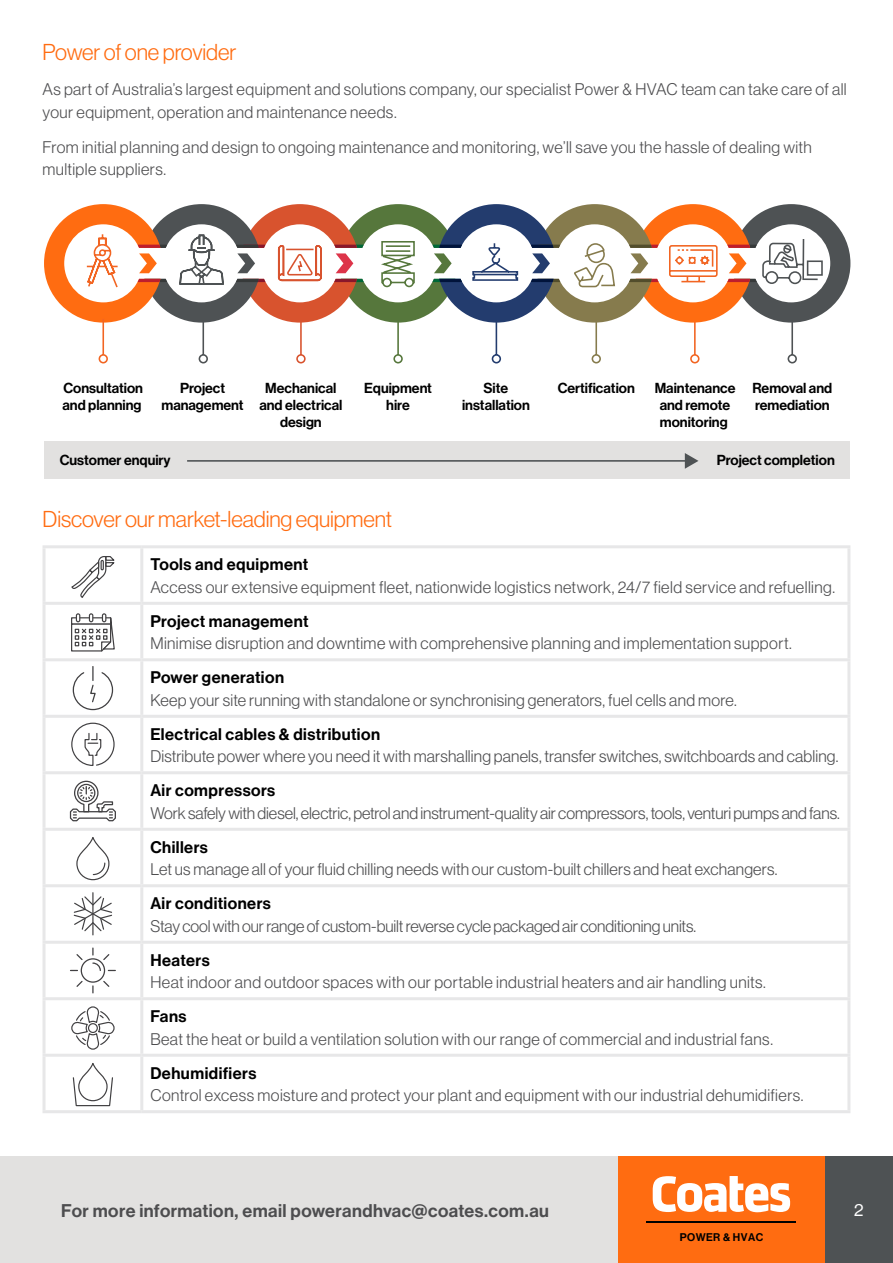
<style>
.page{position:relative;width:893px;height:1263px;background:#fff}
.page>*{position:absolute;margin:0;border:0;box-sizing:border-box;transform-origin:0 0}
.t1{font:22.5px "N Haas Grotesk DS Pro 45 Lt";letter-spacing:-.005em;color:#ff6c11}
.t2{font:18px "N Haas Grotesk DS Pro 65 Md";letter-spacing:.025em;color:#4d4d4f}
.t3{font:16.5px/22.5px "N Haas Grotesk DS Pro 45 Lt";letter-spacing:.02em;color:#4d4d4f}
.t4{font:16.5px "N Haas Grotesk DS Pro 45 Lt";letter-spacing:-.005em;color:#4d4d4f}
.t5{font:16.5px "N Haas Grotesk DS Pro 65 Md";letter-spacing:.03em;color:#000}
.t6{font:16.5px "N Haas Grotesk DS Pro 55 Rg";color:#fff}
.t7{font:14.25px/17.1px "N Haas Grotesk DS Pro 65 Md";color:#000;text-align:center}
.t8{font:10.95px "N Haas Grotesk DS Pro 65 Md";letter-spacing:.04em;color:#000}
</style>
<div class="page">
<div style="left:618px;top:1157px;width:207px;height:106px;background:#ff6c11"></div>
<div style="left:0;top:1157px;width:618px;height:106px;background:#e2e1e0"></div>
<div style="left:825px;top:1157px;width:68px;height:106px;background:#4e5254"></div>
<hr style="left:647px;top:1221px;width:149px;height:2px;background:#000">
<svg style="left:653px;top:1176px;width:137px;height:36px"></svg>
<div style="left:44px;top:442px;width:806px;height:37px;background:#e2e1e0"></div>
<hr style="left:187px;top:460px;width:500px;height:2px;background:#4e5254">
<svg style="left:685px;top:453px;width:13px;height:16px"></svg>
<svg style="left:44px;top:204px;width:806px;height:160px"></svg>
<hr style="left:43px;top:545px;width:99px;height:3px;background:#e7e7e8">
<hr style="left:43px;top:548px;width:3px;height:54px;background:#e7e7e8">
<hr style="left:142px;top:545px;width:708px;height:3px;background:#e7e7e8">
<hr style="left:140px;top:548px;width:3px;height:54px;background:#e7e7e8">
<hr style="left:847px;top:548px;width:3px;height:54px;background:#e7e7e8">
<hr style="left:43px;top:602px;width:99px;height:3px;background:#e7e7e8">
<hr style="left:43px;top:605px;width:3px;height:53px;background:#e7e7e8">
<hr style="left:142px;top:602px;width:708px;height:3px;background:#e7e7e8">
<hr style="left:140px;top:605px;width:3px;height:53px;background:#e7e7e8">
<hr style="left:847px;top:605px;width:3px;height:53px;background:#e7e7e8">
<hr style="left:43px;top:658px;width:99px;height:3px;background:#e7e7e8">
<hr style="left:43px;top:661px;width:3px;height:54px;background:#e7e7e8">
<hr style="left:142px;top:658px;width:708px;height:3px;background:#e7e7e8">
<hr style="left:140px;top:661px;width:3px;height:54px;background:#e7e7e8">
<hr style="left:847px;top:661px;width:3px;height:54px;background:#e7e7e8">
<hr style="left:43px;top:715px;width:99px;height:3px;background:#e7e7e8">
<hr style="left:43px;top:718px;width:3px;height:53px;background:#e7e7e8">
<hr style="left:142px;top:715px;width:708px;height:3px;background:#e7e7e8">
<hr style="left:140px;top:718px;width:3px;height:53px;background:#e7e7e8">
<hr style="left:847px;top:718px;width:3px;height:53px;background:#e7e7e8">
<hr style="left:43px;top:771px;width:99px;height:3px;background:#e7e7e8">
<hr style="left:43px;top:774px;width:3px;height:54px;background:#e7e7e8">
<hr style="left:142px;top:771px;width:708px;height:3px;background:#e7e7e8">
<hr style="left:140px;top:774px;width:3px;height:54px;background:#e7e7e8">
<hr style="left:847px;top:774px;width:3px;height:54px;background:#e7e7e8">
<hr style="left:43px;top:828px;width:99px;height:3px;background:#e7e7e8">
<hr style="left:43px;top:831px;width:3px;height:53px;background:#e7e7e8">
<hr style="left:142px;top:828px;width:708px;height:3px;background:#e7e7e8">
<hr style="left:140px;top:831px;width:3px;height:53px;background:#e7e7e8">
<hr style="left:847px;top:831px;width:3px;height:53px;background:#e7e7e8">
<hr style="left:43px;top:884px;width:99px;height:3px;background:#e7e7e8">
<hr style="left:43px;top:887px;width:3px;height:54px;background:#e7e7e8">
<hr style="left:142px;top:884px;width:708px;height:3px;background:#e7e7e8">
<hr style="left:140px;top:887px;width:3px;height:54px;background:#e7e7e8">
<hr style="left:847px;top:887px;width:3px;height:54px;background:#e7e7e8">
<hr style="left:43px;top:941px;width:99px;height:3px;background:#e7e7e8">
<hr style="left:43px;top:944px;width:3px;height:53px;background:#e7e7e8">
<hr style="left:142px;top:941px;width:708px;height:3px;background:#e7e7e8">
<hr style="left:140px;top:944px;width:3px;height:53px;background:#e7e7e8">
<hr style="left:847px;top:944px;width:3px;height:53px;background:#e7e7e8">
<hr style="left:43px;top:997px;width:99px;height:3px;background:#e7e7e8">
<hr style="left:43px;top:1000px;width:3px;height:54px;background:#e7e7e8">
<hr style="left:142px;top:997px;width:708px;height:3px;background:#e7e7e8">
<hr style="left:140px;top:1000px;width:3px;height:54px;background:#e7e7e8">
<hr style="left:847px;top:1000px;width:3px;height:54px;background:#e7e7e8">
<hr style="left:43px;top:1054px;width:99px;height:3px;background:#e7e7e8">
<hr style="left:43px;top:1057px;width:3px;height:53px;background:#e7e7e8">
<hr style="left:142px;top:1054px;width:708px;height:3px;background:#e7e7e8">
<hr style="left:140px;top:1057px;width:3px;height:53px;background:#e7e7e8">
<hr style="left:847px;top:1057px;width:3px;height:53px;background:#e7e7e8">
<hr style="left:43px;top:1110px;width:99px;height:3px;background:#e7e7e8">
<hr style="left:142px;top:1110px;width:708px;height:3px;background:#e7e7e8">
<svg style="left:71px;top:556px;width:43px;height:42px"></svg>
<svg style="left:71px;top:613px;width:44px;height:38px"></svg>
<svg style="left:72px;top:666px;width:41px;height:44px"></svg>
<svg style="left:71px;top:722px;width:44px;height:44px"></svg>
<svg style="left:70px;top:780px;width:46px;height:41px"></svg>
<svg style="left:76px;top:837px;width:34px;height:43px"></svg>
<hr style="left:92px;top:893px;width:2px;height:42px;background:#414042">
<svg style="left:73px;top:895px;width:39px;height:37px"></svg>
<div style="left:81px;top:958px;width:24px;height:25px;border:1px solid #414042;border-radius:50%"></div>
<svg style="left:92px;top:986px;width:2px;height:7px"></svg>
<svg style="left:92px;top:948px;width:23px;height:24px"></svg>
<svg style="left:76px;top:980px;width:7px;height:7px"></svg>
<svg style="left:76px;top:954px;width:7px;height:6px"></svg>
<svg style="left:103px;top:980px;width:7px;height:7px"></svg>
<svg style="left:71px;top:1006px;width:44px;height:44px"></svg>
<svg style="left:73px;top:1063px;width:40px;height:43px"></svg>
<h1 class="t1" style="left:43px;top:39px;width:195px">Power of one provider</h1>
<p class="t3" style="left:43px;top:78px;width:806px">As part of Australia’s largest equipment and solutions company, our specialist Power &amp; HVAC team can take care of all your equipment, operation and maintenance needs.</p>
<p class="t3" style="left:43px;top:136px;width:771px">From initial planning and design to ongoing maintenance and monitoring, we’ll save you the hassle of dealing with multiple suppliers.</p>
<p class="t7" style="left:63px;top:379px;width:82px;text-align:left">Consultation and planning</p>
<p class="t7" style="left:161px;top:379px;width:84px">Project management</p>
<p class="t7" style="left:364px;top:379px;width:69px">Equipment hire</p>
<p class="t7" style="left:462px;top:379px;width:69px">Site installation</p>
<p class="t7" style="left:558px;top:379px;width:79px">Certification</p>
<p class="t7" style="left:655px;top:379px;width:82px">Maintenance and remote monitoring</p>
<p class="t7" style="left:752px;top:379px;width:81px;text-align:left">Removal and remediation</p>
<p class="t7" style="left:259px;top:379px;width:84px">Mechanical and electrical design</p>
<p class="t7" style="left:60px;top:452px;width:112px">Customer enquiry</p>
<p class="t7" style="left:717px;top:452px;width:120px">Project completion</p>
<h1 class="t1" style="left:43px;top:506px;width:351px">Discover our market-leading equipment</h1>
<p class="t5" style="left:150px;top:555px;width:159px">Tools and equipment</p>
<p class="t3" style="left:150px;top:576px;width:686px">Access our extensive equipment fleet, nationwide logistics network, 24/7 field service and refuelling.</p>
<p class="t5" style="left:150px;top:611px;width:160px">Project management</p>
<p class="t3" style="left:150px;top:632px;width:643px">Minimise disruption and downtime with comprehensive planning and implementation support.</p>
<p class="t5" style="left:150px;top:668px;width:135px">Power generation</p>
<p class="t3" style="left:150px;top:689px;width:588px">Keep your site running with standalone or synchronising generators, fuel cells and more.</p>
<p class="t5" style="left:150px;top:724px;width:231px">Electrical cables &amp; distribution</p>
<p class="t3" style="left:150px;top:745px;width:690px">Distribute power where you need it with marshalling panels, transfer switches, switchboards and cabling.</p>
<p class="t5" style="left:150px;top:781px;width:126px">Air compressors</p>
<p class="t4" style="left:150px;top:803px;width:691px">Work safely with diesel, electric, petrol and instrument-quality air compressors, tools, venturi pumps and fans.</p>
<p class="t5" style="left:150px;top:837px;width:59px">Chillers</p>
<p class="t3" style="left:150px;top:858px;width:629px">Let us manage all of your fluid chilling needs with our custom-built chillers and heat exchangers.</p>
<p class="t5" style="left:150px;top:894px;width:122px">Air conditioners</p>
<p class="t4" style="left:150px;top:916px;width:547px">Stay cool with our range of custom-built reverse cycle packaged air conditioning units.</p>
<p class="t5" style="left:150px;top:950px;width:61px">Heaters</p>
<p class="t3" style="left:150px;top:971px;width:617px">Heat indoor and outdoor spaces with our portable industrial heaters and air handling units.</p>
<p class="t5" style="left:150px;top:1007px;width:38px">Fans</p>
<p class="t3" style="left:150px;top:1027px;width:624px">Beat the heat or build a ventilation solution with our range of commercial and industrial fans.</p>
<p class="t5" style="left:150px;top:1063px;width:108px">Dehumidifiers</p>
<p class="t3" style="left:150px;top:1084px;width:655px">Control excess moisture and protect your plant and equipment with our industrial dehumidifiers.</p>
<p class="t2" style="left:61px;top:1200px;width:489px">For more information, email powerandhvac@coates.com.au</p>
<p class="t6" style="left:854px;top:1201px;width:11px">2</p>
<p class="t8" style="left:680px;top:1230px;width:85px">POWER &amp; HVAC</p>
</div>
